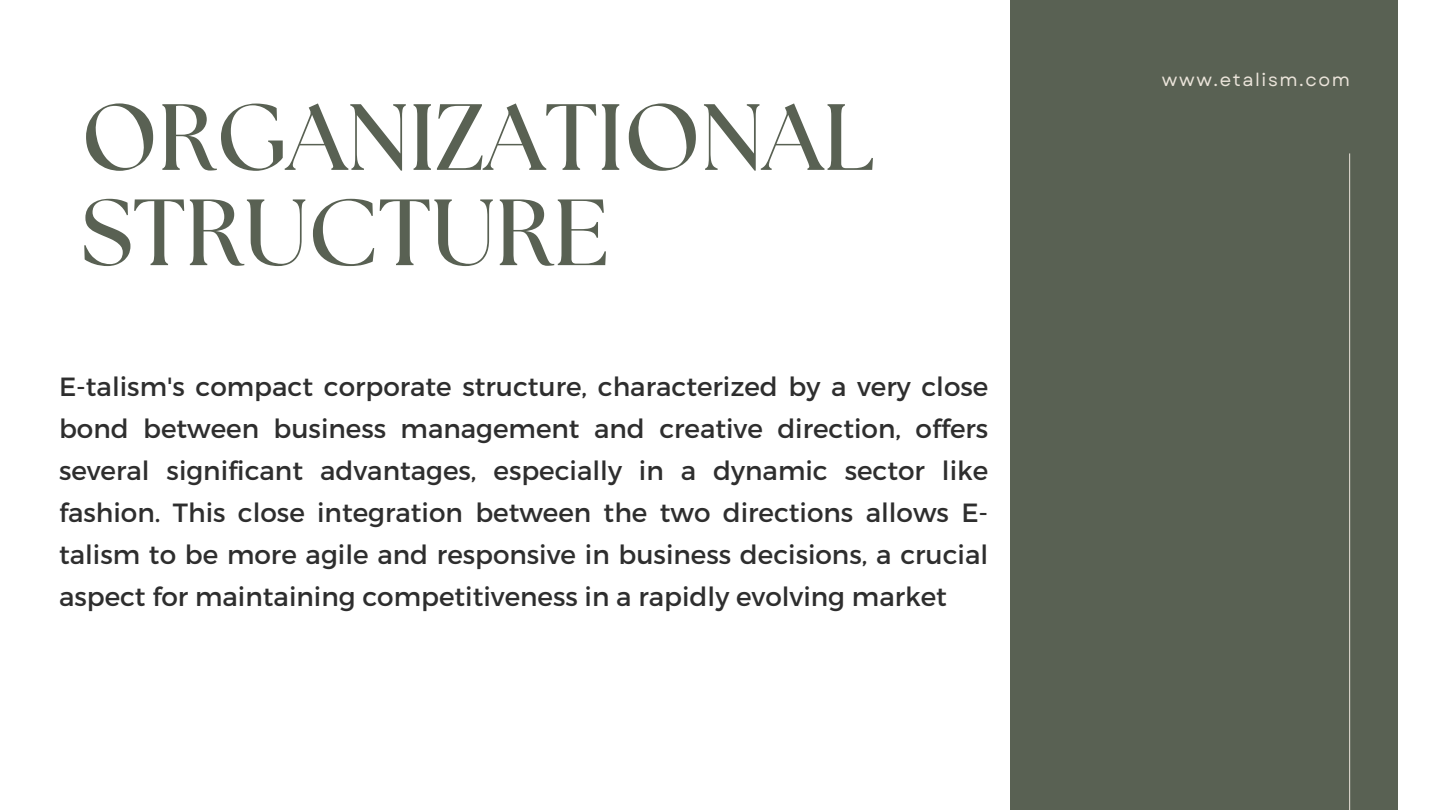
<style>
.page{position:relative;width:1440px;height:810px;background:#fff}
.page>*{position:absolute;margin:0;border:0;box-sizing:border-box;transform-origin:0 0}
.t1{font:700 93.8px/95.2px "The Seasons";color:#596153}
.t2{font:26.3px/42px "Montserrat";color:#2e2e2e;text-align:justify}
.t3{font:18px "Garet";letter-spacing:.09em;color:#ebe4da}
</style>
<div class="page">
<div style="left:1010px;top:0;width:387px;height:810px;background:#596153"></div>
<hr style="left:1349px;top:153px;width:1px;height:657px;background:#ebe4da">
<p class="t1" style="left:81px;top:94px;width:795px">ORGANIZATIONAL<br>STRUCTURE</p>
<p class="t2" style="left:59px;top:364px;width:931px">E-talism's compact corporate structure, characterized by a very close bond between business management and creative direction, offers several significant advantages, especially in a dynamic sector like fashion. This close integration between the two directions allows E&shy;talism to be more agile and responsive in business decisions, a crucial aspect for maintaining competitiveness in a rapidly evolving market</p>
<p class="t3" style="left:1162px;top:67px;width:190px">www.etalism.com</p>
</div>
